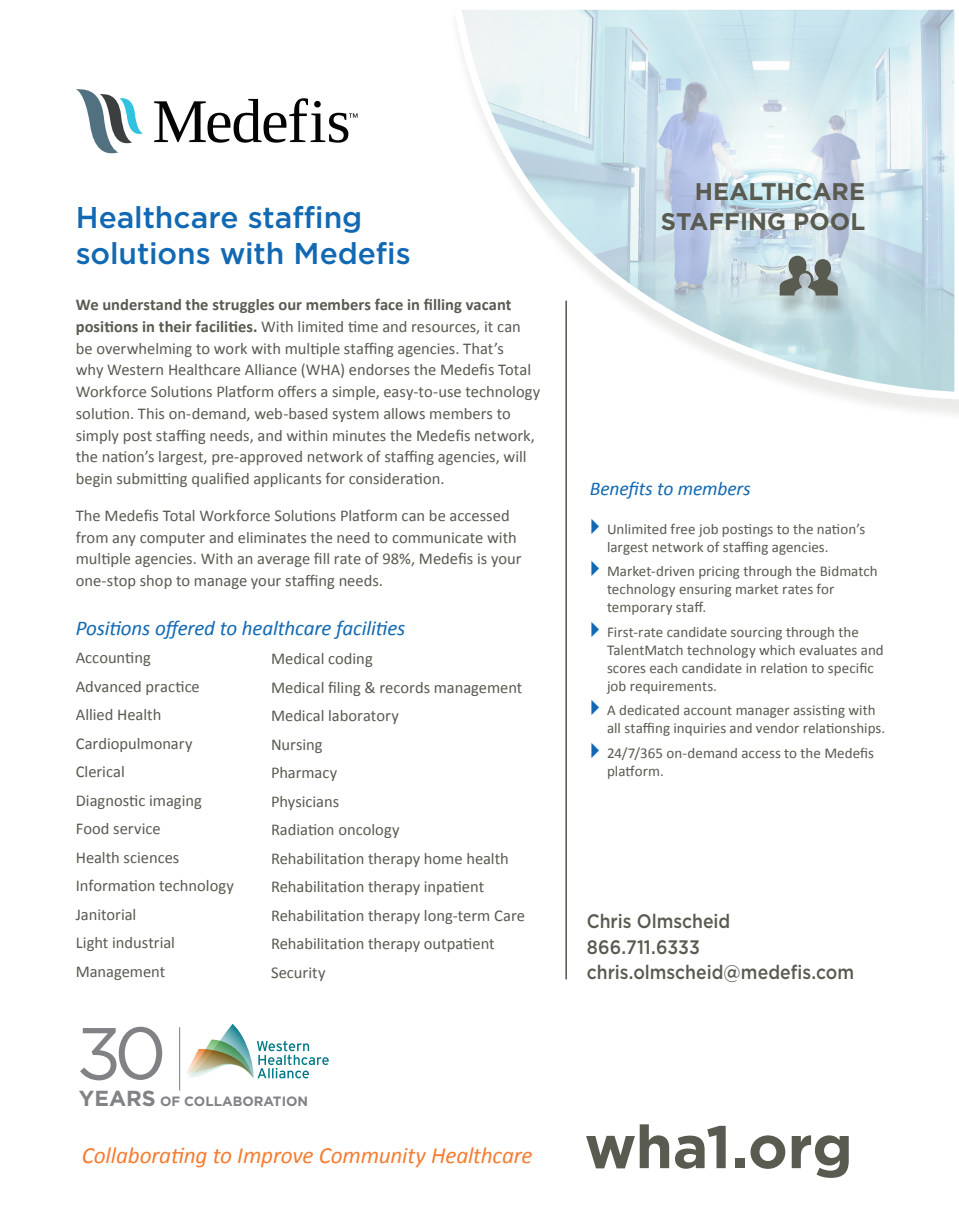
<style>
.page{position:relative;width:959px;height:1229px;background:#fff}
.page>*{position:absolute;margin:0;border:0;box-sizing:border-box;transform-origin:0 0}
.t1{font:73.5px "Gotham";color:#808285}
.Main_Text{font:700 60px "Gotham";letter-spacing:-.005em;color:#595a50}
.Main_Text-2{font:500 30px/36px "Gotham";letter-spacing:-.005em;color:#1269b3}
.t2{font:700 24px/30px "Gotham";color:#595a50;text-align:right}
.t3{font:italic 23.25px "Calibri";letter-spacing:-.01em;color:#f47d31}
.Main_Text-3{font:italic 21px "Calibri";letter-spacing:-.005em;color:#1269b3}
.t4{font:500 19.5px "Gotham";letter-spacing:-.005em;color:#595a50;scale:.9 1}
.Main_Text-4{font:italic 19.5px "Calibri";letter-spacing:-.01em;color:#1269b3}
.Main_Text-5{font:16.5px/21.8px "Calibri";color:#595a50}
.t5{font:15px/18px "Calibri";color:#595a50}
.t6{font:700 13.5px "Gotham";color:#808285}
.s1{font-weight:700}
.s2{font-size:21.75px}
</style>
<div class="page">
<svg style="left:456px;top:9px;width:502px;height:394px"></svg>
<hr style="left:566px;top:301px;width:1px;height:678px;background:#595a50">
<hr style="left:565px;top:301px;width:1px;height:678px;background:#595a50">
<div style="left:774px;top:262px;width:74px;height:56px;background:#595a50;opacity:.3"></div>
<svg style="left:779px;top:256px;width:58px;height:39px;background:#8b9290"></svg>
<svg style="left:76px;top:89px;width:67px;height:64px"></svg>
<svg style="left:154px;top:98px;width:203px;height:45px"></svg>
<hr style="left:179px;top:1027px;width:1px;height:63px;background:#808285">
<svg style="left:186px;top:1024px;width:143px;height:54px"></svg>
<p class="Main_Text-2" style="left:76px;top:199px;width:336px">Healthcare staffing solutions with Medefis</p>
<p class="Main_Text-5" style="left:76px;top:294px;width:466px"><span class="s1">We understand the struggles our members face in filling vacant positions in their facilities.</span> With limited time and resources, it can be overwhelming to work with multiple staffing agencies. That’s<br>why Western Healthcare Alliance (WHA) endorses the Medefis Total Workforce Solutions Platform offers a simple, easy-to-use technology solution. This on-demand, web-based system allows members to simply post staffing needs, and within minutes the Medefis network, the nation’s largest, pre-approved network of staffing agencies, will begin submitting qualified applicants for consideration.</p>
<p class="Main_Text-5" style="left:76px;top:504px;width:447px">The Medefis Total Workforce Solutions Platform can be accessed from any computer and eliminates the need to communicate with multiple agencies. With an average fill rate of 98%, Medefis is your one-stop shop to manage your staffing needs.</p>
<p class="Main_Text-3" style="left:76px;top:613px;width:331px">Positions offered to healthcare facilities</p>
<p class="Main_Text-5" style="left:76px;top:647px;width:77px">Accounting</p>
<p class="Main_Text-5" style="left:76px;top:675px;width:126px">Advanced practice</p>
<p class="Main_Text-5" style="left:76px;top:704px;width:87px">Allied Health</p>
<p class="Main_Text-5" style="left:76px;top:732px;width:118px">Cardiopulmonary</p>
<p class="Main_Text-5" style="left:76px;top:761px;width:51px">Clerical</p>
<p class="Main_Text-5" style="left:76px;top:789px;width:128px">Diagnostic imaging</p>
<p class="Main_Text-5" style="left:76px;top:818px;width:86px">Food service</p>
<p class="Main_Text-5" style="left:76px;top:846px;width:105px">Health sciences</p>
<p class="Main_Text-5" style="left:76px;top:875px;width:160px">Information technology</p>
<p class="Main_Text-5" style="left:76px;top:903px;width:62px">Janitorial</p>
<p class="Main_Text-5" style="left:76px;top:932px;width:101px">Light industrial</p>
<p class="Main_Text-5" style="left:76px;top:960px;width:91px">Management</p>
<p class="Main_Text-5" style="left:271px;top:648px;width:103px">Medical coding</p>
<p class="Main_Text-5" style="left:271px;top:676px;width:253px">Medical filing &amp; records management</p>
<p class="Main_Text-5" style="left:271px;top:705px;width:129px">Medical laboratory</p>
<p class="Main_Text-5" style="left:271px;top:733px;width:53px">Nursing</p>
<p class="Main_Text-5" style="left:271px;top:762px;width:68px">Pharmacy</p>
<p class="Main_Text-5" style="left:271px;top:790px;width:70px">Physicians</p>
<p class="Main_Text-5" style="left:271px;top:819px;width:130px">Radiation oncology</p>
<p class="Main_Text-5" style="left:271px;top:847px;width:239px">Rehabilitation therapy home health</p>
<p class="Main_Text-5" style="left:271px;top:876px;width:215px">Rehabilitation therapy inpatient</p>
<p class="Main_Text-5" style="left:271px;top:904px;width:255px">Rehabilitation therapy long-term Care</p>
<p class="Main_Text-5" style="left:271px;top:933px;width:225px">Rehabilitation therapy outpatient</p>
<p class="Main_Text-5" style="left:271px;top:961px;width:56px">Security</p>
<p class="t1" style="left:76px;top:1006px;width:92px">30</p>
<p class="t6" style="left:79px;top:1092px;width:231px"><span class="s2">YEARS</span> OF COLLABORATION</p>
<p class="t3" style="left:82px;top:1139px;width:452px">Collaborating to Improve Community Healthcare</p>
<p class="t2" style="left:660px;top:176px;width:206px">HEALTHCARE<br>STAFFING POOL</p>
<p class="Main_Text-4" style="left:589px;top:475px;width:163px">Benefits to members</p>
<p class="t5" style="left:607px;top:520px;width:260px">Unlimited free job postings to the nation’s largest network of staffing agencies.</p>
<p class="t5" style="left:607px;top:562px;width:272px">Market-driven pricing through the Bidmatch technology ensuring market rates for temporary staff.</p>
<p class="t5" style="left:607px;top:623px;width:278px">First-rate candidate sourcing through the TalentMatch technology which evaluates and scores each candidate in relation to specific job requirements.</p>
<p class="t5" style="left:607px;top:701px;width:280px">A dedicated account manager assisting with all staffing inquiries and vendor relationships.</p>
<p class="t5" style="left:607px;top:744px;width:269px">24/7/365 on-demand access to the Medefis platform.</p>
<p class="t4" style="left:587px;top:908px;width:161px">Chris Olmscheid</p>
<p class="t4" style="left:587px;top:934px;width:127px">866.711.6333</p>
<p class="t4" style="left:587px;top:959px;width:298px">chris.olmscheid@medefis.com</p>
<p class="Main_Text" style="left:584px;top:1107px;width:270px">wha1.org</p>
</div>
